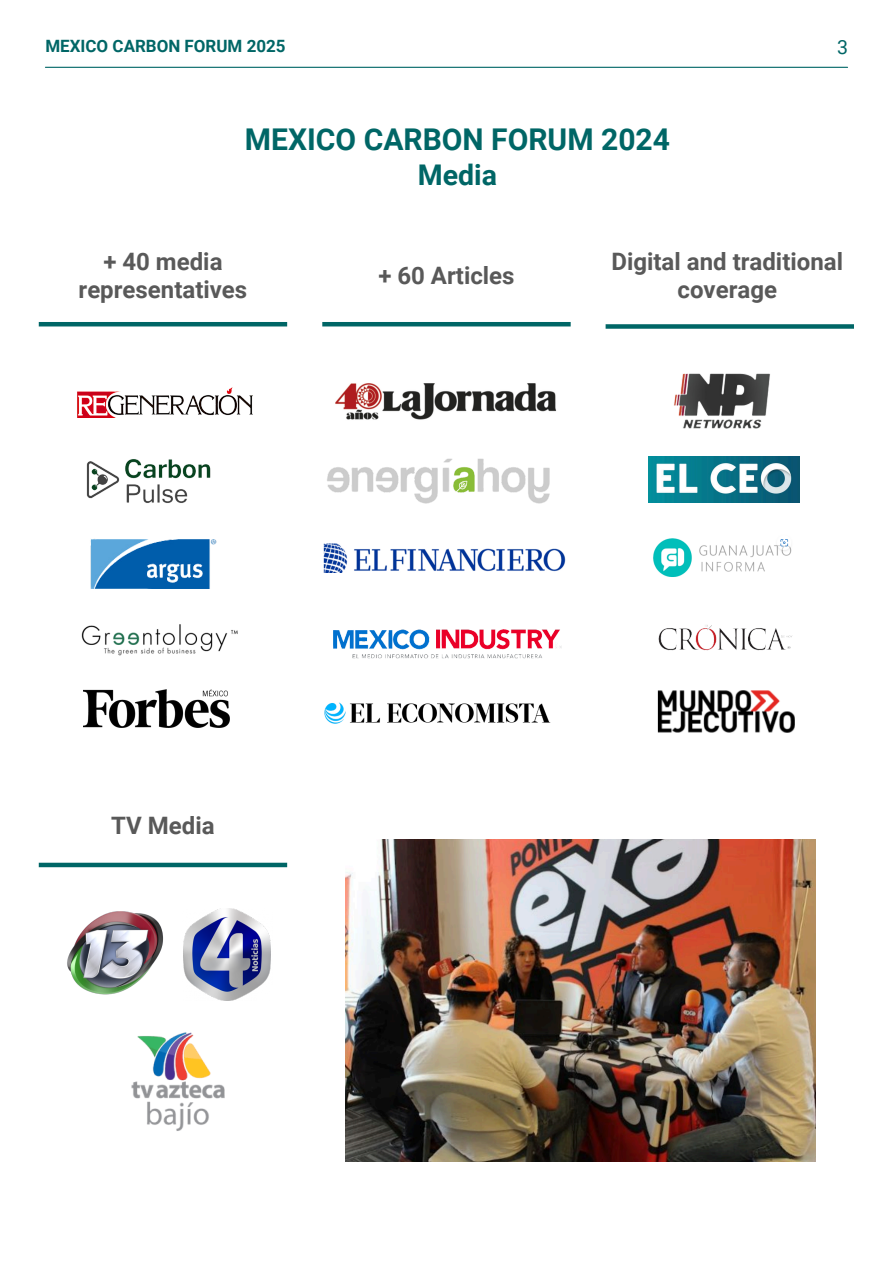
<style>
.page{position:relative;width:893px;height:1264px;background:#fff}
.page>*{position:absolute;margin:0;border:0;box-sizing:border-box;transform-origin:0 0}
.t1{font:700 30px "Roboto";color:#066}
.t2{font:700 28.5px "Roboto";color:#066}
.t3{font:700 24px/28.2px "Roboto";color:#595959;text-align:center}
.t4{font:19.5px "Roboto";color:#066}
.t5{font:700 16.95px "Roboto";color:#066}
</style>
<div class="page">
<img style="left:67px;top:911px;width:97px;height:84px">
<img style="left:183px;top:908px;width:88px;height:92px">
<img style="left:345px;top:839px;width:470px;height:322px">
<img style="left:131px;top:1032px;width:94px;height:99px">
<img style="left:77px;top:388px;width:176px;height:29px">
<img style="left:335px;top:383px;width:222px;height:37px">
<img style="left:90px;top:539px;width:127px;height:50px">
<img style="left:323px;top:543px;width:243px;height:30px">
<img style="left:327px;top:458px;width:223px;height:46px">
<img style="left:674px;top:373px;width:96px;height:56px">
<img style="left:658px;top:625px;width:134px;height:26px">
<img style="left:333px;top:629px;width:229px;height:30px">
<img style="left:86px;top:459px;width:125px;height:44px">
<img style="left:653px;top:538px;width:139px;height:39px">
<img style="left:81px;top:624px;width:157px;height:32px">
<img style="left:657px;top:690px;width:138px;height:43px">
<img style="left:648px;top:456px;width:151px;height:46px">
<img style="left:324px;top:702px;width:227px;height:22px">
<img style="left:83px;top:689px;width:146px;height:38px">
<hr style="left:45px;top:67px;width:802px;height:1px;background:#066">
<hr style="left:39px;top:322px;width:248px;height:4px;background:#066">
<div style="left:39px;top:862px;width:248px;height:5px;background:#066"></div>
<hr style="left:322px;top:322px;width:248px;height:4px;background:#066">
<div style="left:605px;top:324px;width:248px;height:5px;background:#066"></div>
<p class="t5" style="left:45px;top:36px;width:241px">MEXICO CARBON FORUM 2025</p>
<p class="t4" style="left:836px;top:36px;width:12px">3</p>
<p class="t1" style="left:245px;top:122px;width:426px">MEXICO CARBON FORUM 2024</p>
<p class="t2" style="left:417px;top:158px;width:81px">Media</p>
<p class="t3" style="left:79px;top:247px;width:170px">+ 40 media representatives</p>
<h1 class="t3" style="left:378px;top:261px;width:138px">+ 60 Articles</h1>
<h2 class="t3" style="left:611px;top:247px;width:233px">Digital and traditional coverage</h2>
<p class="t3" style="left:111px;top:811px;width:105px">TV Media</p>
</div>
